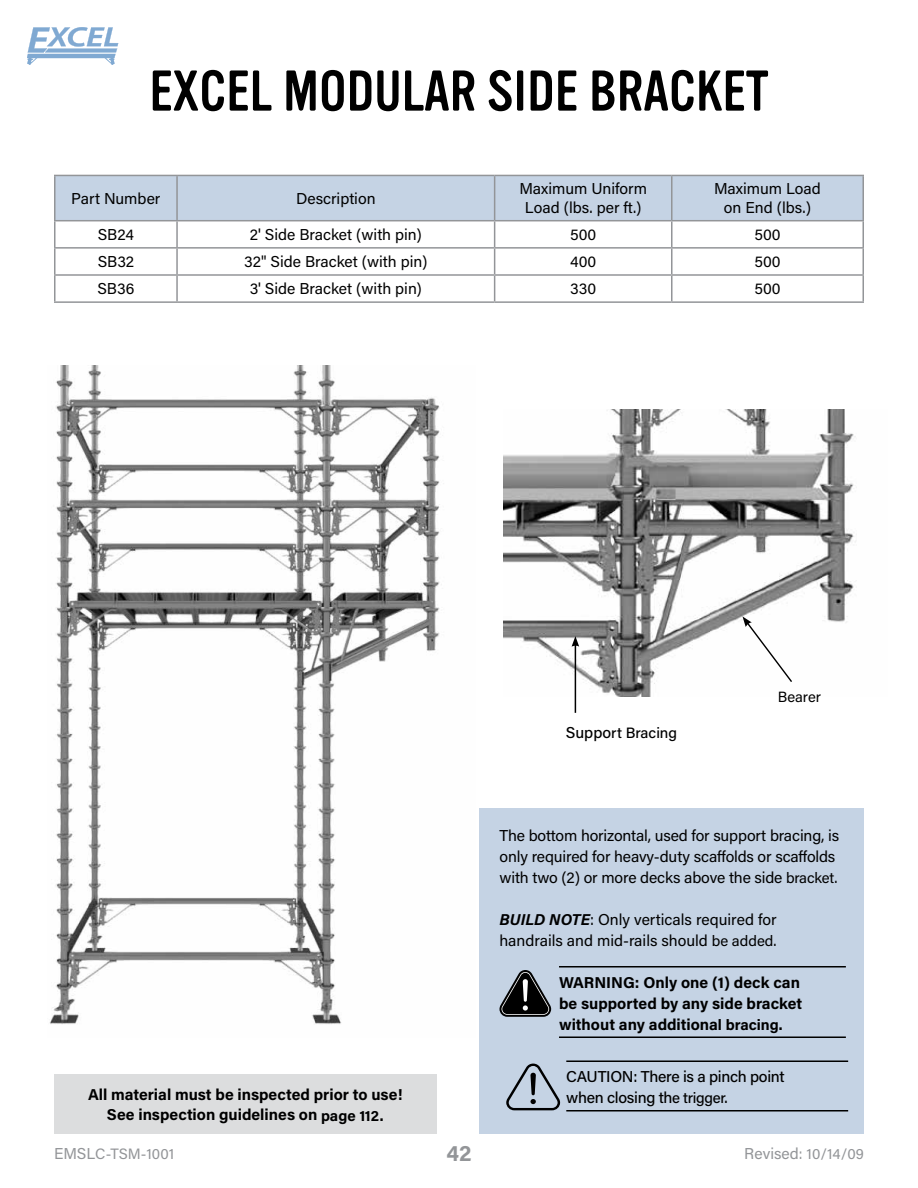
<style>
.page{position:relative;width:918px;height:1188px;background:#fff}
.page>*{position:absolute;margin:0;border:0;box-sizing:border-box;transform-origin:0 0}
.t1{font:56.25px "Vinyl OT";color:#000}
.t2{font:700 22.5px "Acumin Pro";color:#939598}
.t3{font:15.75px/21px "Acumin Pro";letter-spacing:-.005em;color:#000;text-align:center}
.t4{font:700 15.75px/21px "Acumin Pro";color:#000;text-align:center}
.t5{font:500 15.75px/21px "Acumin Pro";letter-spacing:-.02em;color:#000}
.t6{font:15px "Acumin Pro";letter-spacing:.005em;color:#939598}
.t7{font:500 15px "Acumin Pro";color:#000}
.t8{font:14.85px "Acumin Pro";color:#000}
.s1{font-size:15.75px}
.s2{font-size:15px}
.s3{font-weight:700;font-style:italic}
</style>
<div class="page">
<div style="left:54px;top:1074px;width:382px;height:60px;background:#dcddde"></div>
<svg style="left:27px;top:27px;width:91px;height:38px"></svg>
<hr style="left:54px;top:247px;width:123px;height:2px;background:#939598">
<hr style="left:672px;top:247px;width:192px;height:2px;background:#939598">
<hr style="left:54px;top:274px;width:123px;height:2px;background:#939598">
<svg style="left:55px;top:176px;width:808px;height:125px"></svg>
<hr style="left:672px;top:274px;width:192px;height:2px;background:#939598">
<hr style="left:671px;top:276px;width:2px;height:25px;background:#939598">
<hr style="left:54px;top:221px;width:2px;height:26px;background:#939598">
<hr style="left:862px;top:221px;width:2px;height:26px;background:#939598">
<hr style="left:54px;top:249px;width:2px;height:25px;background:#939598">
<hr style="left:862px;top:249px;width:2px;height:25px;background:#939598">
<hr style="left:54px;top:276px;width:2px;height:25px;background:#939598">
<hr style="left:862px;top:276px;width:2px;height:25px;background:#939598">
<hr style="left:54px;top:301px;width:123px;height:2px;background:#939598">
<hr style="left:177px;top:301px;width:318px;height:2px;background:#939598">
<hr style="left:495px;top:301px;width:177px;height:2px;background:#939598">
<hr style="left:672px;top:301px;width:192px;height:2px;background:#939598">
<hr style="left:54px;top:175px;width:123px;height:1px;background:#939598">
<hr style="left:54px;top:176px;width:2px;height:44px;background:#939598">
<hr style="left:177px;top:175px;width:318px;height:1px;background:#939598">
<hr style="left:495px;top:175px;width:177px;height:1px;background:#939598">
<hr style="left:672px;top:175px;width:192px;height:1px;background:#939598">
<hr style="left:862px;top:176px;width:2px;height:44px;background:#939598">
<hr style="left:54px;top:220px;width:123px;height:1px;background:#939598">
<hr style="left:177px;top:220px;width:318px;height:1px;background:#939598">
<hr style="left:495px;top:220px;width:177px;height:1px;background:#939598">
<hr style="left:672px;top:220px;width:192px;height:1px;background:#939598">
<div style="left:479px;top:809px;width:385px;height:325px;background:#c5d3e4"></div>
<hr style="left:559px;top:966px;width:287px;height:2px;background:#000">
<hr style="left:559px;top:1037px;width:287px;height:1px;background:#000">
<svg style="left:499px;top:970px;width:52px;height:47px"></svg>
<svg style="left:506px;top:1064px;width:54px;height:46px"></svg>
<hr style="left:566px;top:1061px;width:282px;height:1px;background:#000">
<hr style="left:566px;top:1110px;width:282px;height:2px;background:#000">
<img style="left:49px;top:366px;width:391px;height:658px">
<img style="left:503px;top:409px;width:353px;height:287px">
<hr style="left:575px;top:644px;width:1px;height:69px;background:#000">
<svg style="left:572px;top:636px;width:7px;height:11px"></svg>
<svg style="left:742px;top:616px;width:52px;height:68px"></svg>
<h1 class="t1" style="left:149px;top:60px;width:621px">EXCEL MODULAR SIDE BRACKET</h1>
<p class="t3" style="left:71px;top:187px;width:91px">Part Number</p>
<p class="t3" style="left:296px;top:187px;width:81px">Description</p>
<p class="t3" style="left:519px;top:179px;width:129px;line-height:18.9px">Maximum Uniform<br>Load (lbs. per ft.)</p>
<p class="t3" style="left:714px;top:179px;width:108px;line-height:18.9px">Maximum Load on End (lbs.)</p>
<p class="t3" style="left:98px;top:223px;width:38px">SB24</p>
<p class="t3" style="left:250px;top:223px;width:174px">2' Side Bracket (with pin)</p>
<p class="t3" style="left:570px;top:223px;width:28px">500</p>
<p class="t3" style="left:754px;top:223px;width:28px">500</p>
<p class="t3" style="left:98px;top:251px;width:38px">SB32</p>
<p class="t3" style="left:244px;top:251px;width:185px">32" Side Bracket (with pin)</p>
<p class="t3" style="left:570px;top:251px;width:28px">400</p>
<p class="t3" style="left:754px;top:251px;width:28px">500</p>
<p class="t3" style="left:97px;top:278px;width:39px">SB36</p>
<p class="t3" style="left:250px;top:278px;width:174px">3' Side Bracket (with pin)</p>
<p class="t3" style="left:570px;top:278px;width:27px">330</p>
<p class="t3" style="left:754px;top:278px;width:28px">500</p>
<p class="t7" style="left:566px;top:722px;width:113px"><span class="s1">Suppo</span>rt Bracing</p>
<p class="t8" style="left:778px;top:686px;width:45px">Bearer</p>
<p class="t4" style="left:88px;top:1083px;width:316px">All material must be inspected prior to use!<br>See inspection guidelines on <span class="s2">page 112.</span></p>
<p class="t6" style="left:54px;top:1143px;width:122px"><span class="s1">EMSL</span>C-TSM-1001</p>
<h2 class="t2" style="left:446px;top:1138px;width:27px">42</h2>
<p class="t3" style="left:500px;top:824px;width:341px;text-align:left">The bottom horizontal, used for support bracing, is only required for heavy-duty scaffolds or scaffolds with two (2) or more decks above the side <span class="s2">bracket.</span></p>
<p class="t3" style="left:500px;top:908px;width:279px;text-align:left"><span class="s3">BUILD NOTE</span>: Only verticals required for handrails and mid-rails should <span class="s2">be added.</span></p>
<p class="t4" style="left:559px;top:971px;width:245px;text-align:left">WARNING: Only one (1) deck can be supported by any side bracket without any additiona<span class="s2">l bracing.</span></p>
<p class="t5" style="left:566px;top:1066px;width:220px">CAUTION: There is a pinch point when closing th<span class="s2">e trigger.</span></p>
<p class="t6" style="left:744px;top:1143px;width:121px"><span class="s1">Revised</span>: 10/14/09</p>
</div>
